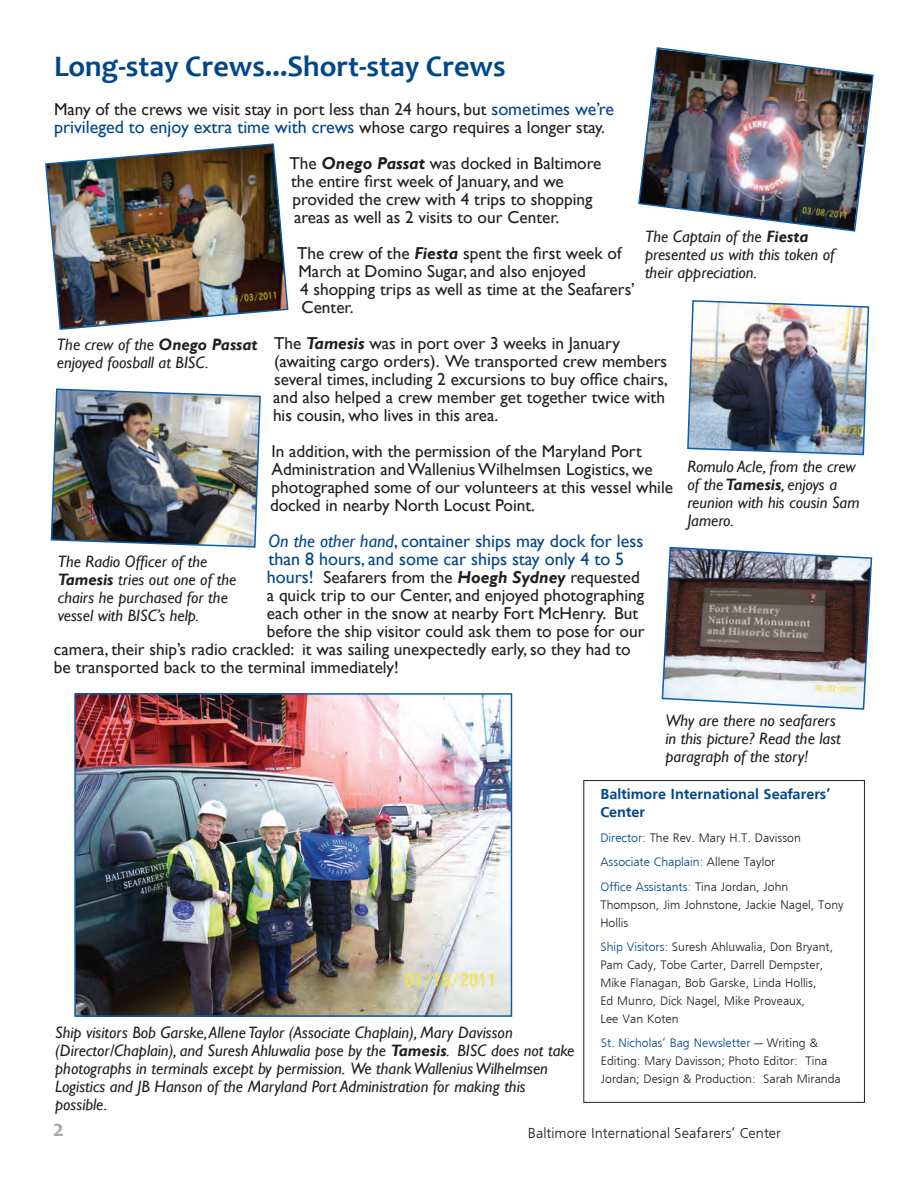
<style>
.page{position:relative;width:918px;height:1188px;background:#fff}
.page>*{position:absolute;margin:0;border:0;box-sizing:border-box;transform-origin:0 0}
.t1{font:700 30px "Candara";color:#00478a}
.t2{font:700 24px "Candara";color:#a8a9ad}
.t3{font:18px/18px "Gill Sans";color:#00478a}
.t4{font:17.25px/18px "Gill Sans";color:#231f20}
.t5{font:italic 16.5px/18px "Gill Sans";color:#231f20}
.t6{font:300 15px "Frugal Sans";color:#231f20}
.t7{font:700 15px/18px "Frugal Sans";color:#00478a}
.t8{font:300 12.75px/18px "Frugal Sans";color:#231f20}
.s1{font-size:18px;color:#00478a}
.s2{font-size:17.25px;color:#231f20}
.s3{font-weight:700;font-style:italic}
.s4{font-style:italic}
.s5{font-weight:700}
.s6{color:#00478a}
.s7{color:#0a5ead}
</style>
<div class="page">
<img style="left:77px;top:696px;width:432px;height:318px">
<div style="left:74px;top:693px;width:438px;height:324px;border:2px solid #0a5ead"></div>
<img style="left:638px;top:47px;width:236px;height:185px">
<img style="left:687px;top:300px;width:183px;height:156px">
<img style="left:45px;top:143px;width:244px;height:187px">
<img style="left:661px;top:546px;width:212px;height:164px">
<div style="left:584px;top:780px;width:281px;height:323px;border:1px solid #231f20"></div>
<img style="left:50px;top:388px;width:211px;height:160px">
<h1 class="t1" style="left:54px;top:47px;width:453px">Long-stay Crews...Short-stay Crews</h1>
<p class="t4" style="left:54px;top:101px;width:562px">Many of the crews we visit stay in port less than 24 hours, but <span class="s1">sometimes we’re</span></p>
<p class="t3" style="left:54px;top:119px;width:553px">privileged to enjoy extra time with crews <span class="s2">whose cargo requires a longer stay.</span></p>
<p class="t4" style="left:290px;top:155px;width:314px">The <span class="s3">Onego Passat</span> was docked in Baltimore the entire first week of January, and we provided the crew with 4 trips to shopping areas as well as 2 visits to our Center.</p>
<p class="t4" style="left:297px;top:245px;width:340px">The crew of the <span class="s3">Fiesta</span> spent the first week of March at Domino Sugar, and also enjoyed<br>4 shopping trips as well as time at the Seafarers’ Center.</p>
<p class="t4" style="left:273px;top:335px;width:396px">The <span class="s3">Tamesis</span> was in port over 3 weeks in January (awaiting cargo orders). We transported crew members several times, including 2 excursions to buy office chairs, and also helped a crew member get together twice with his cousin, who lives in this area.</p>
<p class="t4" style="left:270px;top:443px;width:405px">In addition, with the permission of the Maryland Port Administration and Wallenius Wilhelmsen Logistics, we photographed some of our volunteers at this vessel while docked in nearby North Locust Point.</p>
<p class="t3" style="left:268px;top:533px;width:376px"><span class="s4">On the other hand</span>, container ships may dock for less than 8 hours, and some car ships stay only 4 to 5</p>
<p class="t4" style="left:267px;top:569px;width:375px"><span class="s1">hours!</span> Seafarers from the <span class="s3">Hoegh Sydney</span> requested</p>
<p class="t4" style="left:267px;top:587px;width:379px">a quick trip to our Center, and enjoyed photographing</p>
<p class="t4" style="left:267px;top:605px;width:373px">each other in the snow at nearby Fort McHenry. But</p>
<p class="t4" style="left:267px;top:623px;width:379px">before the ship visitor could ask them to pose for our</p>
<p class="t4" style="left:54px;top:641px;width:578px">camera, their ship’s radio crackled: it was sailing unexpectedly early, so they had to</p>
<p class="t4" style="left:54px;top:659px;width:346px">be transported back to the terminal immediately!</p>
<p class="t5" style="left:645px;top:227px;width:191px">The Captain of the <span class="s5">Fiesta </span>presented us with this token of their appreciation.</p>
<p class="t5" style="left:57px;top:336px;width:202px">The crew of the <span class="s5">Onego Passat </span>enjoyed foosball at BISC.</p>
<p class="t5" style="left:687px;top:458px;width:174px">Romulo Acle, from the crew of the <span class="s5">Tamesis</span>, enjoys a reunion with his cousin Sam<br>Jamero.</p>
<p class="t5" style="left:58px;top:552px;width:180px">The Radio Officer of the<br><span class="s5">Tamesis</span> tries out one of the chairs he purchased for the vessel with BISC’s help.</p>
<p class="t5" style="left:55px;top:1023px;width:521px">Ship visitors Bob Garske, Allene Taylor (Associate Chaplain), Mary Davisson (Director/Chaplain), and Suresh Ahluwalia pose by the <span class="s5">Tamesis</span>. BISC does not take photographs in terminals except by permission. We thank Wallenius Wilhelmsen Logistics and JB Hanson of the Maryland Port Administration for making this possible.</p>
<p class="t5" style="left:665px;top:712px;width:177px">Why are there no seafarers in this picture? Read the last paragraph of the story!</p>
<p class="t7" style="left:600px;top:785px;width:232px">Baltimore International Seafarers’<br>Center</p>
<p class="t8" style="left:600px;top:825px;width:202px;line-height:24.5px"><span class="s6">Director:</span> The Rev. Mary H.T. Davisson<br><span class="s6">Associate Chaplain:</span> Allene Taylor<br><span class="s6">Office Assistants</span><span class="s7">:</span> Tina Jordan, John</p>
<p class="t8" style="left:600px;top:896px;width:245px">Thompson, Jim Johnstone, Jackie Nagel, Tony<br>Hollis</p>
<p class="t8" style="left:600px;top:938px;width:234px"><span class="s6">Ship Visitors:</span> Suresh Ahluwalia, Don Bryant, Pam Cady, Tobe Carter, Darrell Dempster, Mike Flanagan, Bob Garske, Linda Hollis,<br>Ed Munro, Dick Nagel, Mike Proveaux,<br>Lee Van Koten</p>
<p class="t8" style="left:601px;top:1034px;width:241px"><span class="s6">St. Nicholas’ Bag Newsletter</span> — Writing &amp;<br>Editing: Mary Davisson; Photo Editor: Tina<br>Jordan; Design &amp; Production: Sarah Miranda</p>
<h2 class="t2" style="left:53px;top:1113px;width:13px">2</h2>
<p class="t6" style="left:528px;top:1124px;width:255px">Baltimore International Seafarers’ Center</p>
</div>
